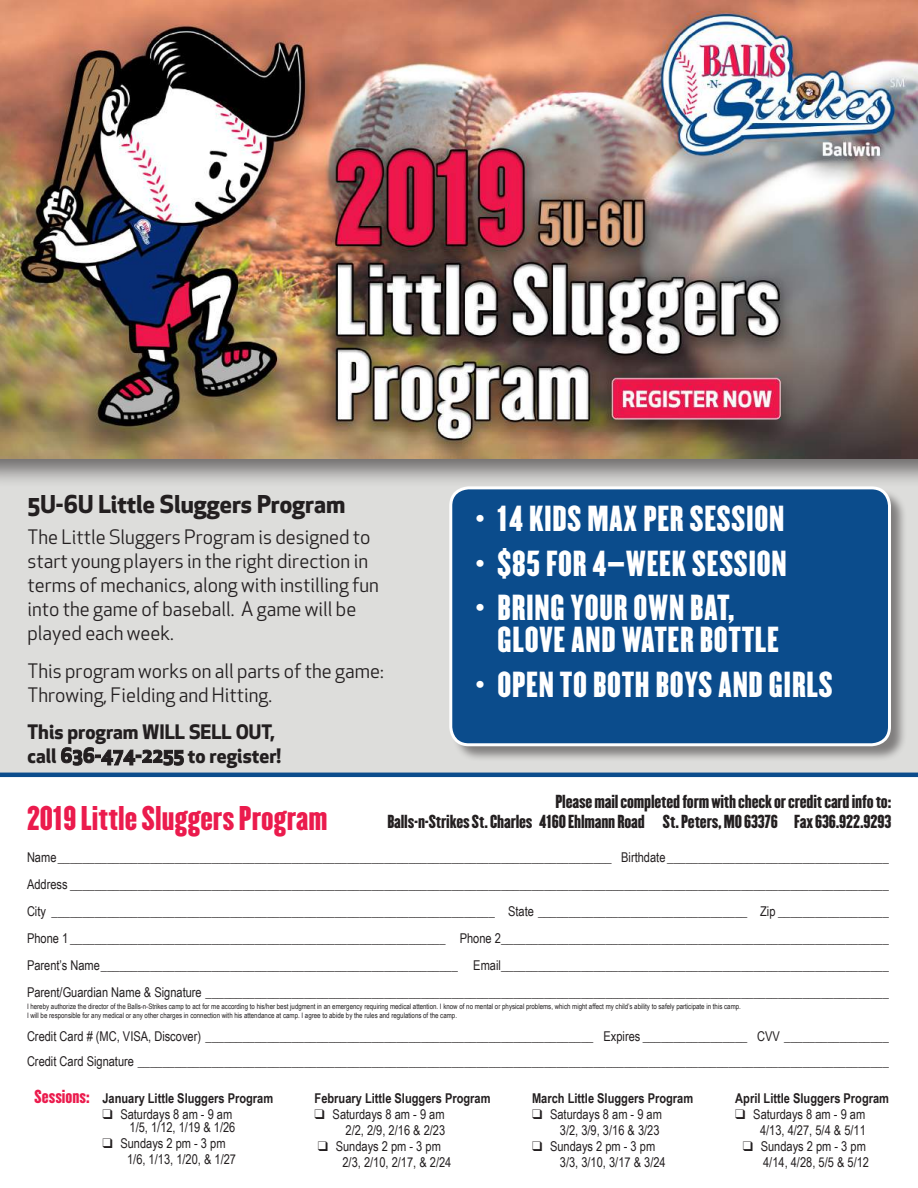
<style>
.page{position:relative;width:918px;height:1188px;background:#fff}
.page>*{position:absolute;margin:0;border:0;box-sizing:border-box;transform-origin:0 0}
.t1{font:31.65px/31.5px "Champion HTF Lightweight";letter-spacing:.02em;color:#fff}
.t2{font:30px "Champion HTF Lightweight";color:#eb1b4d}
.t3{font:700 24px "Apex New";color:#231f20}
.t4{font:19.5px/23.9px "Apex New";color:#231f20}
.t5{font:700 19.5px/23.4px "Apex New";color:#231f20}
.t6{font:16.5px/20.2px "Champion HTF Lightweight";letter-spacing:-.01em;color:#231f20;text-align:right}
.t7{font:13.5px/16px "Arial Narrow";color:#231f20;text-align:right}
.t8{font:700 13.5px "Arial Narrow";color:#231f20}
.t9{font:7.5px/9px "Arial Narrow";color:#231f20}
.s1{font-family:"Champion HTF Lightweight";font-weight:400;font-size:16.5px;color:#eb1b4d}
</style>
<div class="page">
<div style="left:0;top:488px;width:918px;height:289px;background:#dddddb"></div>
<div style="left:0;top:0;width:918px;height:488px;background:#231f20;opacity:.6"></div>
<div style="left:452px;top:489px;width:455px;height:274px;background:#231f20;opacity:.5"></div>
<div style="left:451px;top:488px;width:439px;height:257px;background:#0b4c8c;border-radius:18px"></div>
<div style="left:449px;top:486px;width:442px;height:260px;border:3px solid #fff;border-radius:18px"></div>
<img style="left:0;top:0;width:918px;height:459px">
<h3 class="t3" style="left:28px;top:487px;width:319px">5U-6U Little Sluggers Program</h3>
<h3 class="t4" style="left:28px;top:525px;width:353px">The Little Sluggers Program is designed to start young players in the right direction in terms of mechanics, along with instilling fun into the game of baseball. A game will be played each week.</h3>
<h3 class="t4" style="left:28px;top:659px;width:358px">This program works on all parts of the game:<br>Throwing, Fielding and Hitting.</h3>
<h3 class="t5" style="left:28px;top:719px;width:255px">This program WILL SELL OUT, call 636-474-2255 to register!</h3>
<h1 class="t1" style="left:476px;top:504px;width:309px">• 14 KIDS MAX PER SESSION</h1>
<h1 class="t1" style="left:476px;top:549px;width:312px">• $85 FOR 4–WEEK SESSION</h1>
<h1 class="t1" style="left:498px;top:593px;width:283px;text-indent:-21px">• BRING YOUR OWN BAT,<br>GLOVE AND WATER BOTTLE</h1>
<h1 class="t1" style="left:476px;top:669px;width:358px">• OPEN TO BOTH BOYS AND GIRLS</h1>
<h2 class="t2" style="left:27px;top:799px;width:302px">2019 Little Sluggers Program</h2>
<p class="t6" style="left:387px;top:791px;width:505px">Please mail completed form with check or credit card info to:<br>Balls-n-Strikes St. Charles 4160 Ehlmann Road St. Peters, MO 63376 Fax 636.922.9293</p>
<p class="t7" style="left:27px;top:843px;width:863px;line-height:27px;text-align:justify">Name__________________________________________________________________________________________ Birthdate ____________________________________ Address _____________________________________________________________________________________________________________________________________ City ________________________________________________________________________ State __________________________________ Zip __________________ Phone 1 _____________________________________________________________ Phone 2_______________________________________________________________ Parent’s Name__________________________________________________________ Email_______________________________________________________________ Parent/Guardian Name &amp; Signature _______________________________________________________________________________________________________________</p>
<p class="t9" style="left:27px;top:1002px;width:715px">I hereby authorize the director of the Balls-n-Strikes camp to act for me according to his/her best judgment in an emergency requiring medical attention. I know of no mental or physical problems, which might affect my child’s ability to safely participate in this camp.<br>I will be responsible for any medical or any other charges in connection with his attendance at camp. I agree to abide by the rules and regulations of the camp.</p>
<p class="t7" style="left:27px;top:1023px;width:863px;line-height:25.2px;text-align:left">Credit Card # (MC, VISA, Discover) _______________________________________________________________ Expires _________________ CVV _________________<br>Credit Card Signature __________________________________________________________________________________________________________________________</p>
<p class="t8" style="left:35px;top:1088px;width:240px"><span class="s1">Sessions:</span> January Little Sluggers Program</p>
<p class="t7" style="left:102px;top:1107px;width:135px;line-height:13.5px">❑ Saturdays 8 am - 9 am<br>1/5, 1/12, 1/19 &amp; 1/26</p>
<p class="t7" style="left:127px;top:1135px;width:111px;text-align:left;text-indent:-25px">❑ Sundays 2 pm - 3 pm<br>1/6, 1/13, 1/20, &amp; 1/27</p>
<p class="t8" style="left:315px;top:1088px;width:177px">February Little Sluggers Program</p>
<p class="t7" style="left:315px;top:1105px;width:132px">❑ Saturdays 8 am - 9 am<br>2/2, 2/9, 2/16 &amp; 2/23</p>
<p class="t7" style="left:342px;top:1137px;width:111px;text-align:left;text-indent:-25px">❑ Sundays 2 pm - 3 pm<br>2/3, 2/10, 2/17, &amp; 2/24</p>
<p class="t8" style="left:532px;top:1088px;width:163px">March Little Sluggers Program</p>
<p class="t7" style="left:532px;top:1105px;width:131px">❑ Saturdays 8 am - 9 am<br>3/2, 3/9, 3/16 &amp; 3/23</p>
<p class="t7" style="left:560px;top:1137px;width:107px;text-align:left;text-indent:-28px">❑ Sundays 2 pm - 3 pm<br>3/3, 3/10, 3/17 &amp; 3/24</p>
<p class="t8" style="left:735px;top:1088px;width:155px">April Little Sluggers Program</p>
<p class="t7" style="left:735px;top:1105px;width:132px">❑ Saturdays 8 am - 9 am<br>4/13, 4/27, 5/4 &amp; 5/11</p>
<p class="t7" style="left:743px;top:1138px;width:128px">❑ Sundays 2 pm - 3 pm<br>4/14, 4/28, 5/5 &amp; 5/12</p>
</div>
